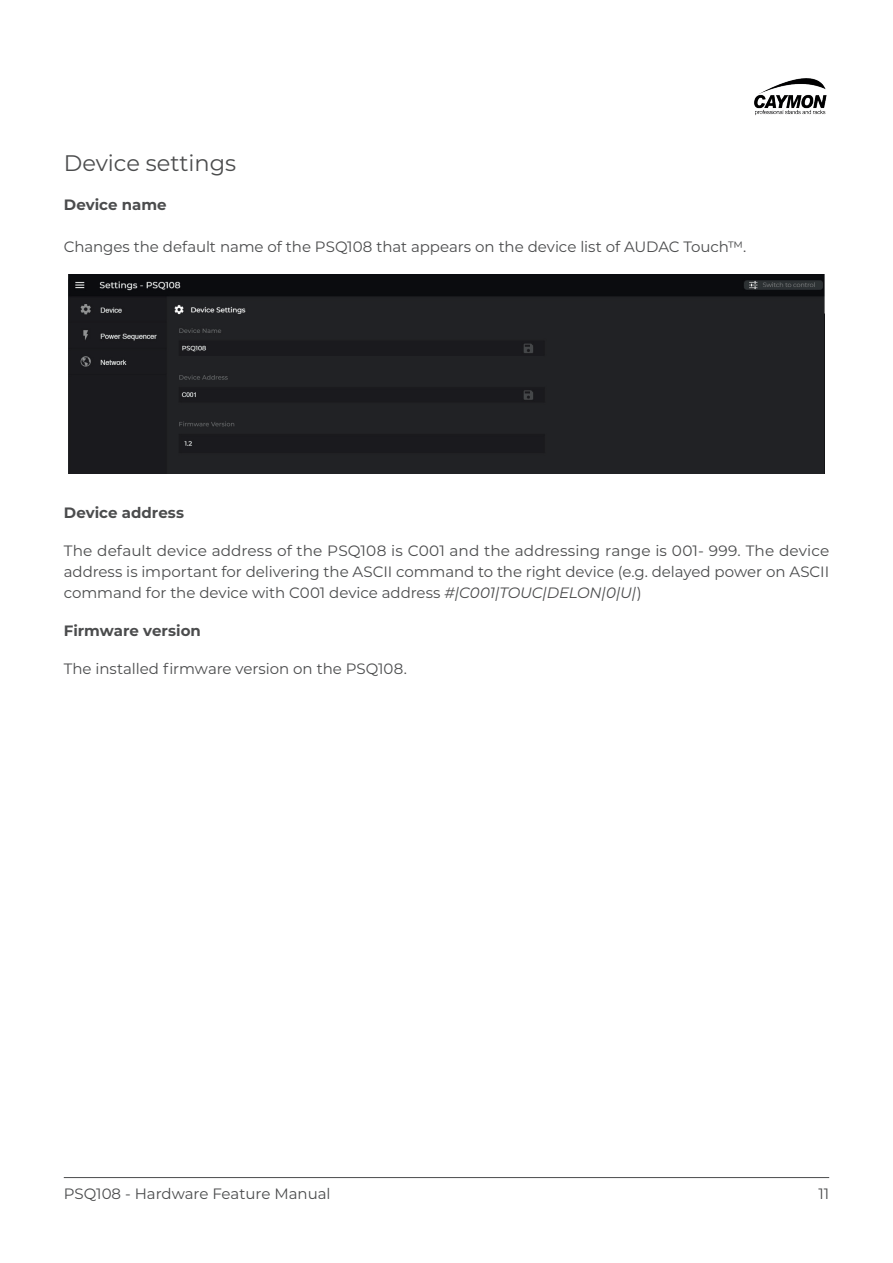
<style>
.page{position:relative;width:893px;height:1263px;background:#fff}
.page>*{position:absolute;margin:0;border:0;box-sizing:border-box;transform-origin:0 0}
.t1{font:22.5px "Montserrat";color:#4b4c4d}
.t2{font:15px/21px "Montserrat";letter-spacing:-.005em;color:#4b4c4d;text-align:justify}
.t3{font:700 15px "Montserrat";color:#4b4c4d}
.s1{font-style:italic}
</style>
<div class="page">
<hr style="left:64px;top:1177px;width:765px;height:1px;background:#4b4c4d">
<img style="left:754px;top:78px;width:73px;height:38px">
<img style="left:68px;top:275px;width:757px;height:198px">
<h1 class="t1" style="left:64px;top:147px;width:174px">Device settings</h1>
<p class="t3" style="left:64px;top:193px;width:104px">Device name</p>
<p class="t2" style="left:64px;top:235px;width:684px">Changes the default name of the PSQ108 that appears on the device list of AUDAC Touch™.</p>
<p class="t3" style="left:64px;top:502px;width:122px">Device address</p>
<p class="t2" style="left:64px;top:539px;width:767px">The default device address of the PSQ108 is C001 and the addressing range is 001- 999. The device address is important for delivering the ASCII command to the right device (e.g. delayed power on ASCII command for the device with C001 device address <span class="s1">#|C001|TOUC|DELON|0|U|</span>)</p>
<p class="t3" style="left:64px;top:620px;width:139px">Firmware version</p>
<p class="t2" style="left:64px;top:657px;width:345px">The installed firmware version on the PSQ108.</p>
<p class="t2" style="left:64px;top:1183px;width:268px">PSQ108 - Hardware Feature Manual</p>
<p class="t2" style="left:818px;top:1183px;width:12px">11</p>
</div>
